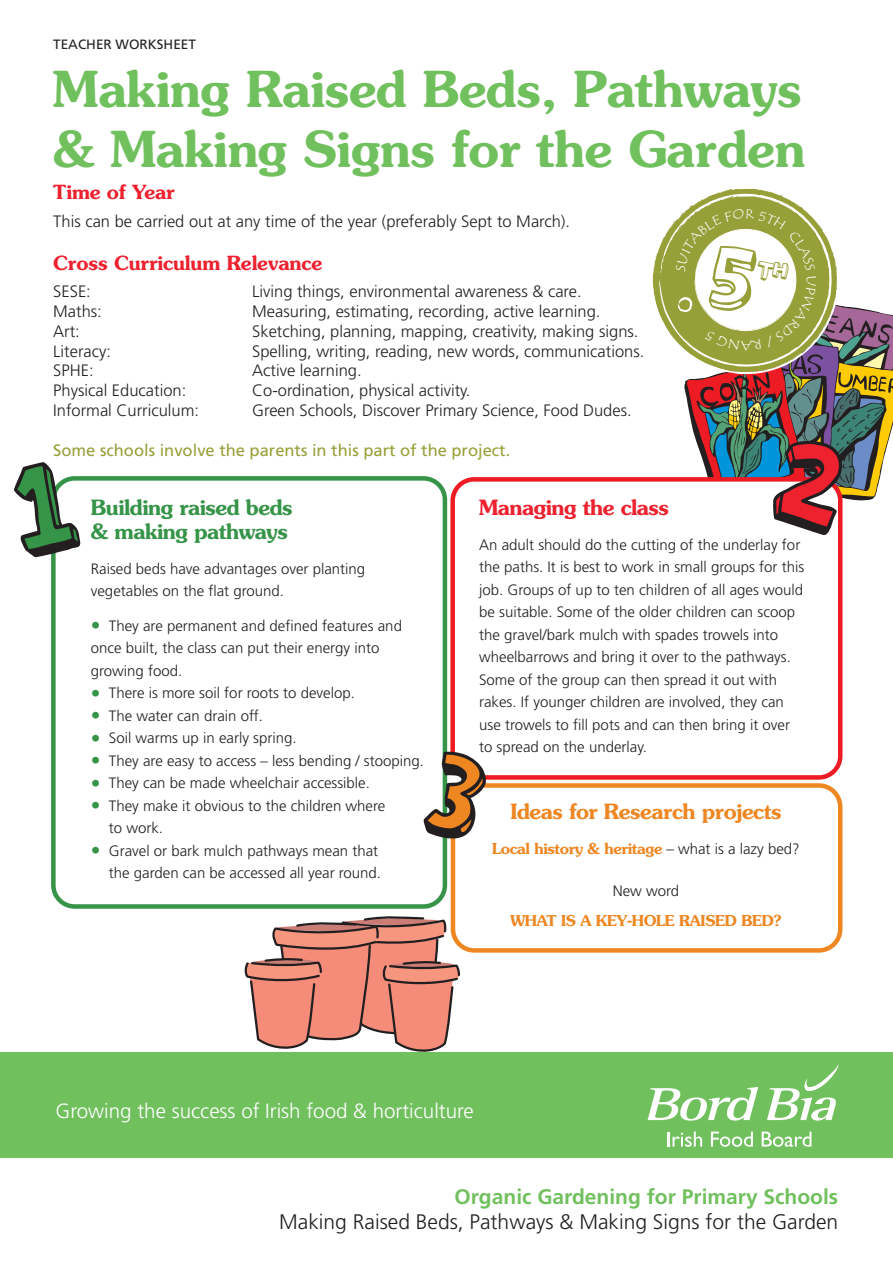
<style>
.page{position:relative;width:893px;height:1262px;background:#fff}
.page>*{position:absolute;margin:0;border:0;box-sizing:border-box;transform-origin:0 0}
.t1{font:600 49.5px/59.4px "Souvenir";letter-spacing:-.01em;color:#71c05e}
.t2{font:25.8px "Action Jackson";color:#979f38}
.t3{font:300 21px "Frutiger";color:#231f20}
.t4{font:700 21px "Frutiger";color:#71c05e}
.t5{font:600 21px/24px "Souvenir";letter-spacing:-.025em;color:#359448}
.t6{font:600 21px "Souvenir";letter-spacing:-.025em;color:#ee8722}
.t7{font:600 21px "Souvenir";letter-spacing:-.025em;color:#ee212e}
.t8{font:300 20.55px "Frutiger";color:#fff}
.t9{font:600 19.5px "Souvenir";letter-spacing:-.01em;color:#ee212e}
.t10{font:300 16.5px "Frutiger";color:#231f20}
.t11{font:16.5px "Frutiger";color:#979f38}
.t12{font:300 15px/22.5px "Frutiger";color:#231f20}
.t13{font:600 15px "Souvenir";letter-spacing:-.025em;color:#ee8722}
.t14{font:13.5px "Frutiger";color:#231f20}
.t15{font:13.5px "Tempus Sans ITC";color:#fff;scale:1.11 1}
.s1{font-size:19.5px;color:#359448}
.s2{font-size:19.5px;color:#fff}
.s3{font-family:"Frutiger";font-weight:300;color:#231f20}
</style>
<div class="page">
<div style="left:51px;top:476px;width:396px;height:432px;border:4px solid #359448;border-radius:21px"></div>
<div style="left:450px;top:477px;width:392px;height:302px;border:4px solid #ed1c24;border-radius:21px"></div>
<div style="left:450px;top:783px;width:392px;height:169px;border:4px solid #ee8722;border-radius:21px"></div>
<div style="left:0;top:1052px;width:892px;height:106px;background:#71c05e"></div>
<svg style="left:647px;top:1087px;width:111px;height:33px"></svg>
<svg style="left:667px;top:1131px;width:35px;height:15px"></svg>
<svg style="left:711px;top:1131px;width:41px;height:15px"></svg>
<svg style="left:761px;top:1131px;width:50px;height:15px"></svg>
<svg style="left:767px;top:1065px;width:71px;height:55px"></svg>
<svg style="left:14px;top:462px;width:66px;height:95px"></svg>
<svg style="left:423px;top:751px;width:63px;height:88px"></svg>
<svg style="left:245px;top:916px;width:216px;height:136px"></svg>
<svg style="left:651px;top:188px;width:241px;height:348px"></svg>
<p class="t14" style="left:53px;top:39px;width:144px">TEACHER WORKSHEET</p>
<h1 class="t1" style="left:53px;top:64px;width:753px">Making Raised Beds, Pathways &amp; Making Signs for the Garden</h1>
<h3 class="t9" style="left:53px;top:184px;width:123px">Time of Year</h3>
<p class="t10" style="left:53px;top:214px;width:518px">This can be carried out at any time of the year (preferably Sept to March).</p>
<h3 class="t9" style="left:53px;top:255px;width:270px">Cross Curriculum Relevance</h3>
<p class="t10" style="left:53px;top:285px;width:39px">SESE:</p>
<p class="t10" style="left:252px;top:285px;width:331px">Living things, environmental awareness &amp; care.</p>
<p class="t10" style="left:53px;top:304px;width:50px">Maths:</p>
<p class="t10" style="left:252px;top:304px;width:350px">Measuring, estimating, recording, active learning.</p>
<p class="t10" style="left:53px;top:324px;width:28px">Art:</p>
<p class="t10" style="left:252px;top:324px;width:388px">Sketching, planning, mapping, creativity, making signs.</p>
<p class="t10" style="left:53px;top:344px;width:59px">Literacy:</p>
<p class="t10" style="left:252px;top:344px;width:393px">Spelling, writing, reading, new words, communications.</p>
<p class="t10" style="left:53px;top:364px;width:42px">SPHE:</p>
<p class="t10" style="left:252px;top:364px;width:111px">Active learning.</p>
<p class="t10" style="left:53px;top:384px;width:134px">Physical Education:</p>
<p class="t10" style="left:252px;top:384px;width:220px">Co-ordination, physical activity.</p>
<p class="t10" style="left:53px;top:403px;width:147px">Informal Curriculum:</p>
<p class="t10" style="left:252px;top:403px;width:381px">Green Schools, Discover Primary Science, Food Dudes.</p>
<p class="t11" style="left:53px;top:443px;width:458px">Some schools involve the parents in this part of the project.</p>
<h2 class="t2" style="left:757px;top:257px;width:33px">th</h2>
<p class="t15" style="left:819px;top:275px;width:11px;rotate:90deg">U</p>
<h3 class="t5" style="left:91px;top:497px;width:203px">Building raised beds &amp; making pathways</h3>
<p class="t12" style="left:91px;top:558px;width:276px">Raised beds have advantages over planting vegetables on the flat ground.</p>
<p class="t12" style="left:91px;top:615px;width:312px"><span class="s1">•</span> They are permanent and defined features and once built, the class can put their energy into growing food.</p>
<p class="t12" style="left:91px;top:683px;width:265px"><span class="s1">•</span> There is more soil for roots to develop.</p>
<p class="t12" style="left:91px;top:705px;width:174px"><span class="s1">•</span> The water can drain off.</p>
<p class="t12" style="left:91px;top:728px;width:207px"><span class="s1">•</span> Soil warms up in early spring.</p>
<p class="t12" style="left:91px;top:750px;width:334px"><span class="s1">•</span> They are easy to access – less bending / stooping.</p>
<p class="t12" style="left:91px;top:773px;width:280px"><span class="s1">•</span> They can be made wheelchair accessible.</p>
<p class="t12" style="left:91px;top:795px;width:296px"><span class="s1">•</span> They make it obvious to the children where</p>
<p class="t12" style="left:91px;top:818px;width:74px"><span class="s2">•</span> to work.</p>
<p class="t12" style="left:91px;top:840px;width:289px"><span class="s1">•</span> Gravel or bark mulch pathways mean that</p>
<p class="t12" style="left:91px;top:863px;width:292px"><span class="s2">•</span> the garden can be accessed all year round.</p>
<h3 class="t7" style="left:479px;top:499px;width:191px">Managing the class</h3>
<p class="t12" style="left:479px;top:534px;width:326px">An adult should do the cutting of the underlay for the paths. It is best to work in small groups for this job. Groups of up to ten children of all ages would be suitable. Some of the older children can scoop the gravel/bark mulch with spades trowels into wheelbarrows and bring it over to the pathways.<br>Some of the group can then spread it out with rakes. If younger children are involved, they can use trowels to fill pots and can then bring it over to spread on the underlay.</p>
<h3 class="t6" style="left:510px;top:803px;width:272px">Ideas for Research projects</h3>
<p class="t13" style="left:492px;top:842px;width:309px">Local history &amp; heritage <span class="s3">– what is a lazy bed?</span></p>
<p class="t12" style="left:612px;top:880px;width:68px">New word</p>
<p class="t13" style="left:510px;top:914px;width:273px">WHAT IS A KEY-HOLE RAISED BED?</p>
<h3 class="t8" style="left:56px;top:1102px;width:420px">Growing the success of Irish food &amp; horticulture</h3>
<h3 class="t4" style="left:454px;top:1188px;width:385px">Organic Gardening for Primary Schools</h3>
<h3 class="t3" style="left:279px;top:1213px;width:560px">Making Raised Beds, Pathways &amp; Making Signs for the Garden</h3>
</div>
